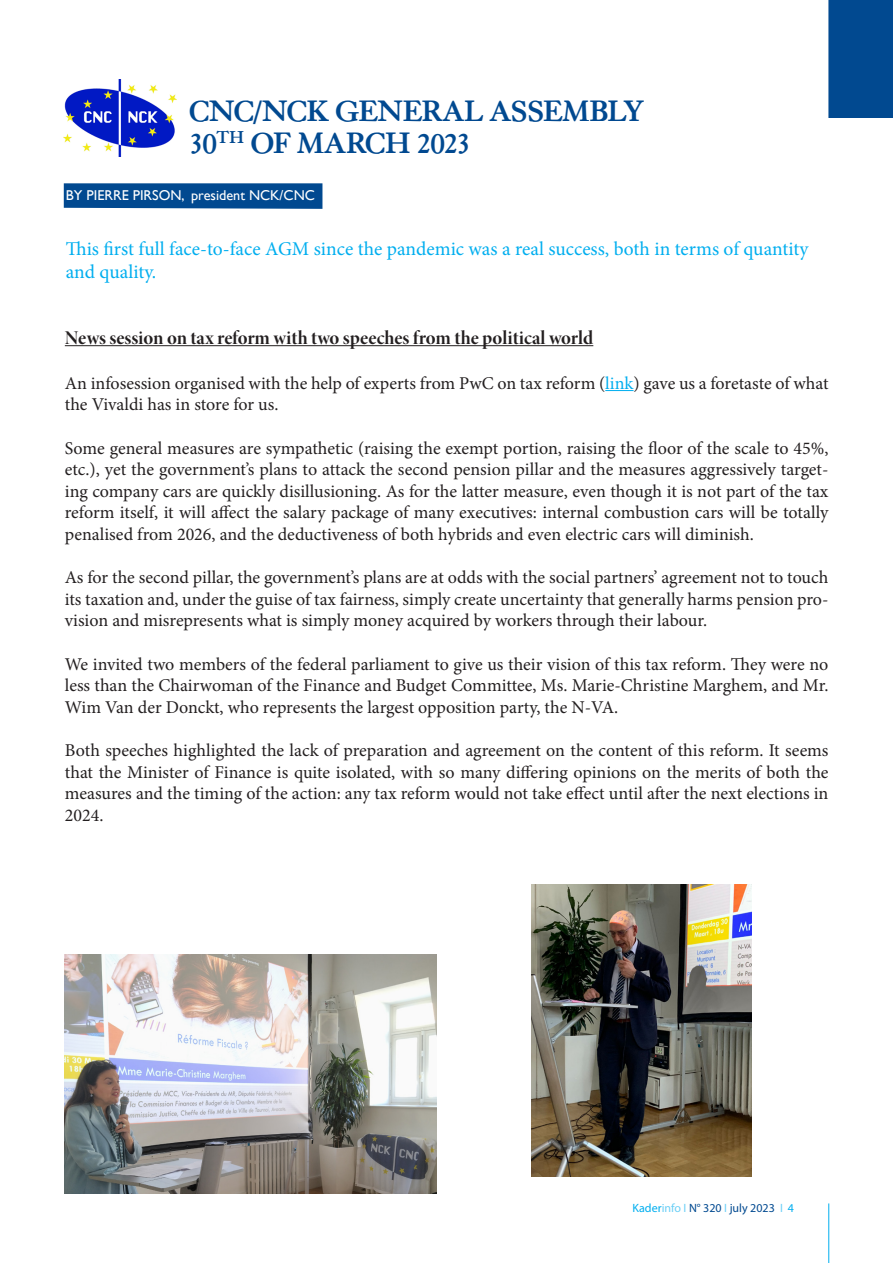
<style>
.page{position:relative;width:893px;height:1263px;background:#fff}
.page>*{position:absolute;margin:0;border:0;box-sizing:border-box;transform-origin:0 0}
.t1{font:700 28.5px "Bliss";letter-spacing:-.01em;color:#014990}
.t2{font:19.5px "Minion Pro";color:#00aeef}
.t3{font:19.5px "Minion Pro Bold Disp";color:#231f20}
.t4{font:18px/21.6px "Minion Pro";color:#231f20;text-align:justify}
.t5{font:14.25px "Gill Sans";color:#fff}
.t6{font:12px "Myriad Pro";color:#014990}
.s1{color:#00aeef}
.s2{color:#6bcff6}
</style>
<div class="page">
<hr style="left:828px;top:1203px;width:1px;height:60px;background:#00aeef">
<div style="left:828px;top:0;width:22px;height:118px;background:#014990"></div>
<img style="left:64px;top:80px;width:112px;height:76px">
<div style="left:850px;top:0;width:43px;height:118px;background:#014990"></div>
<svg style="left:64px;top:183px;width:258px;height:26px;background:#0a5094"></svg>
<hr style="left:65px;top:345px;width:528px;height:1px;background:#231f20">
<svg style="left:605px;top:390px;width:29px;height:1px"></svg>
<img style="left:65px;top:955px;width:371px;height:238px">
<img style="left:531px;top:884px;width:220px;height:293px">
<p class="t1" style="left:189px;top:93px;width:456px">CNC/NCK GENERAL ASSEMBLY</p>
<p class="t1" style="left:189px;top:125px;width:283px">30<sup>TH</sup> OF MARCH 2023</p>
<p class="t5" style="left:66px;top:186px;width:250px">BY PIERRE PIRSON, president NCK/CNC</p>
<p class="t2" style="left:66px;top:236px;width:744px">This first full face-to-face AGM since the pandemic was a real success, both in terms of quantity</p>
<p class="t2" style="left:66px;top:259px;width:92px">and quality.</p>
<p class="t3" style="left:65px;top:325px;width:530px">News session on tax reform with two speeches from the political world</p>
<p class="t4" style="left:65px;top:372px;width:765px">An infosession organised with the help of experts from PwC on tax reform (<span class="s1">link</span>) gave us a foretaste of what the Vivaldi has in store for us.</p>
<p class="t4" style="left:65px;top:437px;width:765px">Some general measures are sympathetic (raising the exempt portion, raising the floor of the scale to 45%, etc.), yet the government’s plans to attack the second pension pillar and the measures aggressively target&shy;ing company cars are quickly disillusioning. As for the latter measure, even though it is not part of the tax reform itself, it will affect the salary package of many executives: internal combustion cars will be totally penalised from 2026, and the deductiveness of both hybrids and even electric cars will diminish.</p>
<p class="t4" style="left:65px;top:567px;width:765px">As for the second pillar, the government’s plans are at odds with the social partners’ agreement not to touch its taxation and, under the guise of tax fairness, simply create uncertainty that generally harms pension pro&shy;vision and misrepresents what is simply money acquired by workers through their labour.</p>
<p class="t4" style="left:65px;top:653px;width:765px">We invited two members of the federal parliament to give us their vision of this tax reform. They were no less than the Chairwoman of the Finance and Budget Committee, Ms. Marie-Christine Marghem, and Mr.<br>Wim Van der Donckt, who represents the largest opposition party, the N-VA.</p>
<p class="t4" style="left:65px;top:739px;width:765px">Both speeches highlighted the lack of preparation and agreement on the content of this reform. It seems that the Minister of Finance is quite isolated, with so many differing opinions on the merits of both the measures and the timing of the action: any tax reform would not take effect until after the next elections in 2024.</p>
<p class="t6" style="left:632px;top:1201px;width:163px"><span class="s1">Kader</span><span class="s2">info I</span> N° 320 <span class="s2">I</span> july 2023 <span class="s2">I</span> <span class="s1">4</span></p>
</div>
